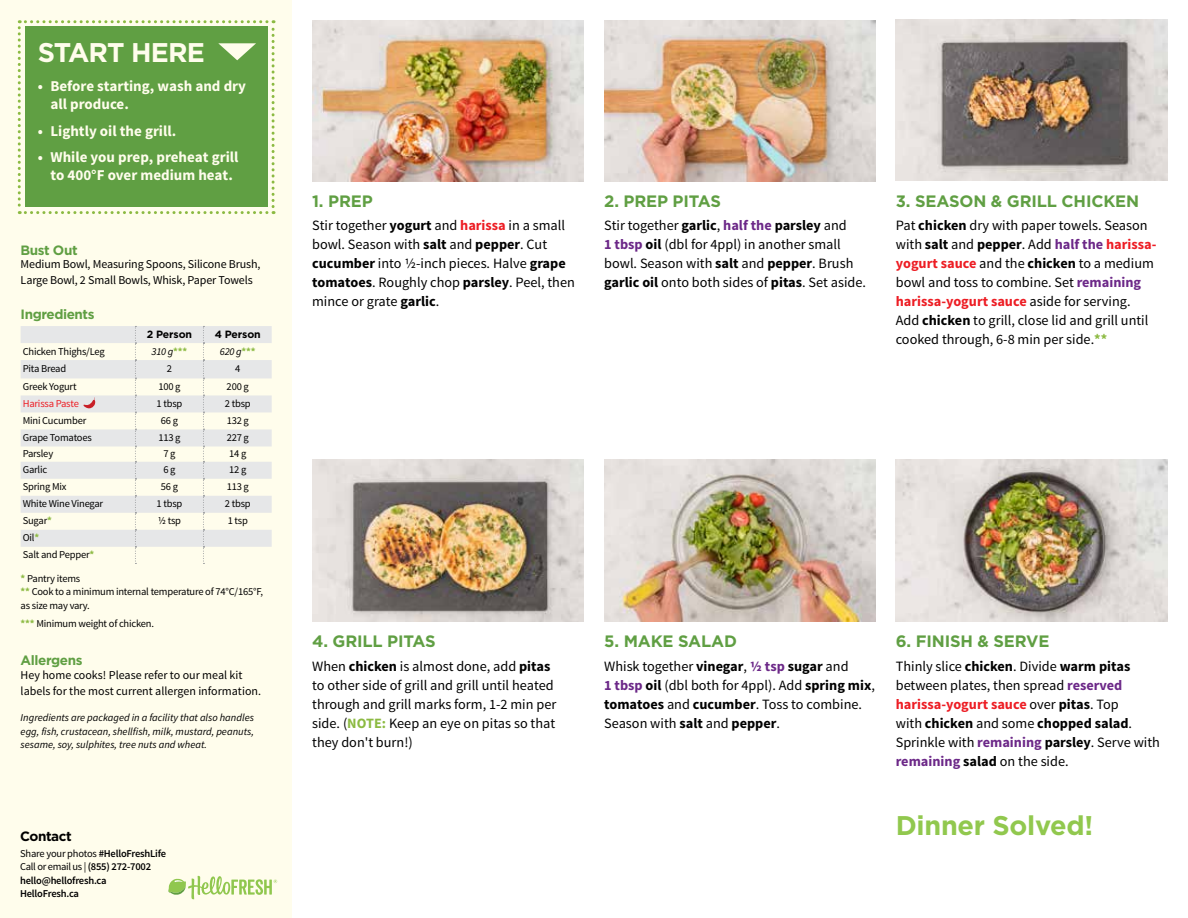
<style>
.page{position:relative;width:1188px;height:918px;background:#fff}
.page>*{position:absolute;margin:0;border:0;box-sizing:border-box;transform-origin:0 0}
.t1{font:700 27px "Gotham";letter-spacing:-.01em;color:#91c84e}
.t2{font:700 27px "Gotham";letter-spacing:-.03em;color:#fffdec}
.t3{font:700 16.5px "Gotham";letter-spacing:-.01em;color:#609f43}
.t4{font:700 15px/18px "Source Sans Pro";color:#fffdec}
.t5{font:14.25px/19px "Source Sans Pro";color:#000}
.t6{font:700 13.5px "Gotham";letter-spacing:-.03em;color:#609f43}
.t7{font:700 13.5px "Gotham";letter-spacing:-.03em;color:#000}
.t8{font:12px/15.3px "Source Sans Pro";letter-spacing:-.01em;color:#000}
.t9{font:10.5px/13.6px "Source Sans Pro";letter-spacing:-.02em;color:#000}
.t10{font:italic 10.5px/13.5px "Source Sans Pro";color:#000;text-align:justify}
.t11{font:600 10.5px/13.5px "Source Sans Pro";letter-spacing:-.02em;color:#000}
.t12{font:700 10.5px "Gotham";letter-spacing:-.01em;color:#000}
.t13{font:10.5px "Source Sans Pro";letter-spacing:-.02em;color:#ed1d24}
.s1{font-weight:700;font-style:normal;color:#8cba42}
.s2{font-weight:700;color:#8cba42}
.s3{font-weight:400}
.s4{font-weight:700}
.s5{font-weight:700;color:#ed1d24}
.s6{font-weight:700;color:#6c2888}
</style>
<div class="page">
<div style="left:0;top:0;width:292px;height:918px;background:#fffdec"></div>
<svg style="left:21px;top:326px;width:251px;height:221px;fill:#e6e7e8"></svg>
<svg style="left:203px;top:326px;width:1px;height:238px"></svg>
<svg style="left:135px;top:326px;width:1px;height:238px"></svg>
<svg style="left:83px;top:397px;width:12px;height:14px"></svg>
<svg style="left:168px;top:876px;width:109px;height:23px"></svg>
<svg style="left:18px;top:20px;width:257px;height:194px;background:#71a954"></svg>
<img style="left:312px;top:459px;width:272px;height:162px">
<img style="left:604px;top:459px;width:272px;height:162px">
<img style="left:896px;top:459px;width:271px;height:162px">
<img style="left:896px;top:20px;width:272px;height:160px">
<img style="left:604px;top:20px;width:272px;height:161px">
<img style="left:312px;top:20px;width:272px;height:161px">
<h1 class="t2" style="left:38px;top:35px;width:169px">START HERE</h1>
<p class="t4" style="left:50px;top:78px;width:197px;text-indent:-13px">• Before starting, wash and dry all produce.</p>
<p class="t4" style="left:38px;top:122px;width:140px">• Lightly oil the grill.</p>
<p class="t4" style="left:38px;top:149px;width:202px;text-align:center">• While you prep, preheat grill to 400°F over medium heat.</p>
<p class="t6" style="left:21px;top:241px;width:59px">Bust Out</p>
<p class="t8" style="left:21px;top:257px;width:241px">Medium Bowl, Measuring Spoons, Silicone Brush,<br>Large Bowl, 2 Small Bowls, Whisk, Paper Towels</p>
<p class="t6" style="left:21px;top:305px;width:75px">Ingredients</p>
<p class="t12" style="left:147px;top:327px;width:47px">2 Person</p>
<p class="t12" style="left:215px;top:327px;width:48px">4 Person</p>
<p class="t9" style="left:23px;top:344px;width:83px">Chicken Thighs/Leg</p>
<p class="t10" style="left:152px;top:344px;width:37px">310 g<span class="s1">***</span></p>
<p class="t10" style="left:220px;top:344px;width:37px">620 g<span class="s1">***</span></p>
<p class="t9" style="left:23px;top:362px;width:45px">Pita Bread</p>
<p class="t9" style="left:167px;top:362px;width:7px">2</p>
<p class="t9" style="left:235px;top:362px;width:7px">4</p>
<p class="t9" style="left:23px;top:380px;width:55px">Greek Yogurt</p>
<p class="t9" style="left:158px;top:380px;width:24px">100 g</p>
<p class="t9" style="left:227px;top:380px;width:24px">200 g</p>
<p class="t13" style="left:23px;top:397px;width:58px">Harissa Paste</p>
<p class="t9" style="left:157px;top:397px;width:27px">1 tbsp</p>
<p class="t9" style="left:225px;top:397px;width:27px">2 tbsp</p>
<p class="t9" style="left:23px;top:414px;width:65px">Mini Cucumber</p>
<p class="t9" style="left:161px;top:414px;width:19px">66 g</p>
<p class="t9" style="left:227px;top:414px;width:24px">132 g</p>
<p class="t9" style="left:23px;top:431px;width:71px">Grape Tomatoes</p>
<p class="t9" style="left:158px;top:431px;width:24px">113 g</p>
<p class="t9" style="left:227px;top:431px;width:24px">227 g</p>
<p class="t9" style="left:23px;top:447px;width:32px">Parsley</p>
<p class="t9" style="left:163px;top:447px;width:14px">7 g</p>
<p class="t9" style="left:229px;top:447px;width:19px">14 g</p>
<p class="t9" style="left:23px;top:463px;width:26px">Garlic</p>
<p class="t9" style="left:163px;top:463px;width:14px">6 g</p>
<p class="t9" style="left:229px;top:463px;width:19px">12 g</p>
<p class="t9" style="left:23px;top:480px;width:45px">Spring Mix</p>
<p class="t9" style="left:161px;top:480px;width:19px">56 g</p>
<p class="t9" style="left:227px;top:480px;width:24px">113 g</p>
<p class="t9" style="left:23px;top:497px;width:82px">White Wine Vinegar</p>
<p class="t9" style="left:157px;top:497px;width:27px">1 tbsp</p>
<p class="t9" style="left:225px;top:497px;width:27px">2 tbsp</p>
<p class="t9" style="left:23px;top:514px;width:31px">Sugar<span class="s2">*</span></p>
<p class="t9" style="left:158px;top:514px;width:25px">1/2 tsp</p>
<p class="t9" style="left:228px;top:514px;width:22px">1 tsp</p>
<p class="t9" style="left:23px;top:530px;width:73px;line-height:17px">Oil<span class="s2">*<br></span>Salt and Pepper<span class="s2">*</span></p>
<p class="t9" style="left:21px;top:572px;width:244px"><span class="s2">*</span> Pantry items<br><span class="s2">**</span> Cook to a minimum internal temperature of 74°C/165°F, as size may vary.</p>
<p class="t9" style="left:21px;top:617px;width:135px"><span class="s2">***</span> Minimum weight of chicken.</p>
<p class="t6" style="left:21px;top:652px;width:63px">Allergens</p>
<p class="t8" style="left:21px;top:668px;width:242px">Hey home cooks! Please refer to our meal kit labels for the most current allergen information.</p>
<p class="t10" style="left:21px;top:711px;width:235px">Ingredients are packaged in a facility that also handles egg, fish, crustacean, shellfish, milk, mustard, peanuts, sesame, soy, sulphites, tree nuts and wheat.</p>
<p class="t7" style="left:20px;top:827px;width:53px">Contact</p>
<p class="t11" style="left:20px;top:847px;width:147px"><span class="s3">Share your photos</span> #HelloFreshLife<br><span class="s3">Call or email us |</span> (855) 272-7002 hello@hellofresh.ca<br>HelloFresh.ca</p>
<p class="t3" style="left:312px;top:190px;width:62px">1. PREP</p>
<p class="t5" style="left:312px;top:216px;width:264px">Stir together <span class="s4">yogurt</span> and <span class="s5">harissa</span> in a small bowl. Season with <span class="s4">salt</span> and <span class="s4">pepper</span>. Cut <span class="s4">cucumber</span> into 1/2-inch pieces. Halve <span class="s4">grape tomatoes</span>. Roughly chop <span class="s4">parsley</span>. Peel, then mince or grate <span class="s4">garlic</span>.</p>
<p class="t3" style="left:604px;top:190px;width:118px">2. PREP PITAS</p>
<p class="t5" style="left:604px;top:216px;width:263px">Stir together <span class="s4">garlic</span>, <span class="s6">half the</span> <span class="s4">parsley</span> and<br><span class="s6">1 tbsp</span> <span class="s4">oil</span> (dbl for 4ppl) in another small bowl. Season with <span class="s4">salt</span> and <span class="s4">pepper</span>. Brush <span class="s4">garlic oil</span> onto both sides of <span class="s4">pitas</span>. Set aside.</p>
<p class="t3" style="left:896px;top:190px;width:245px">3. SEASON &amp; GRILL CHICKEN</p>
<p class="t5" style="left:896px;top:216px;width:262px">Pat <span class="s4">chicken</span> dry with paper towels. Season with <span class="s4">salt</span> and <span class="s4">pepper</span>. Add <span class="s6">half the</span> <span class="s5">harissa&shy;yogurt sauce</span> and the <span class="s4">chicken</span> to a medium bowl and toss to combine. Set <span class="s6">remaining </span><span class="s5">harissa-yogurt sauce</span> aside for serving.<br>Add <span class="s4">chicken</span> to grill, close lid and grill until cooked through, 6-8 min per side.<span class="s2">**</span></p>
<p class="t3" style="left:312px;top:631px;width:125px">4. GRILL PITAS</p>
<p class="t5" style="left:312px;top:657px;width:246px">When <span class="s4">chicken</span> is almost done, add <span class="s4">pitas </span>to other side of grill and grill until heated through and grill marks form, 1-2 min per side. (<span class="s2">NOTE:</span> Keep an eye on pitas so that they don't burn!)</p>
<p class="t3" style="left:604px;top:631px;width:134px">5. MAKE SALAD</p>
<p class="t5" style="left:604px;top:657px;width:272px">Whisk together <span class="s4">vinegar</span>, <span class="s6">1/2 tsp</span> <span class="s4">sugar</span> and<br><span class="s6">1 tbsp</span> <span class="s4">oil</span> (dbl both for 4ppl). Add <span class="s4">spring mix</span>, <span class="s4">tomatoes</span> and <span class="s4">cucumber</span>. Toss to combine.<br>Season with <span class="s4">salt</span> and <span class="s4">pepper</span>.</p>
<p class="t3" style="left:896px;top:631px;width:155px">6. FINISH &amp; SERVE</p>
<p class="t5" style="left:896px;top:657px;width:266px">Thinly slice <span class="s4">chicken</span>. Divide <span class="s4">warm pitas </span>between plates, then spread <span class="s6">reserved </span><span class="s5">harissa-yogurt sauce</span> over <span class="s4">pitas</span>. Top<br>with <span class="s4">chicken</span> and some <span class="s4">chopped salad</span>.<br>Sprinkle with <span class="s6">remaining</span> <span class="s4">parsley</span>. Serve with <span class="s6">remaining</span> <span class="s4">salad</span> on the side.</p>
<h1 class="t1" style="left:896px;top:807px;width:199px">Dinner Solved!</h1>
</div>
